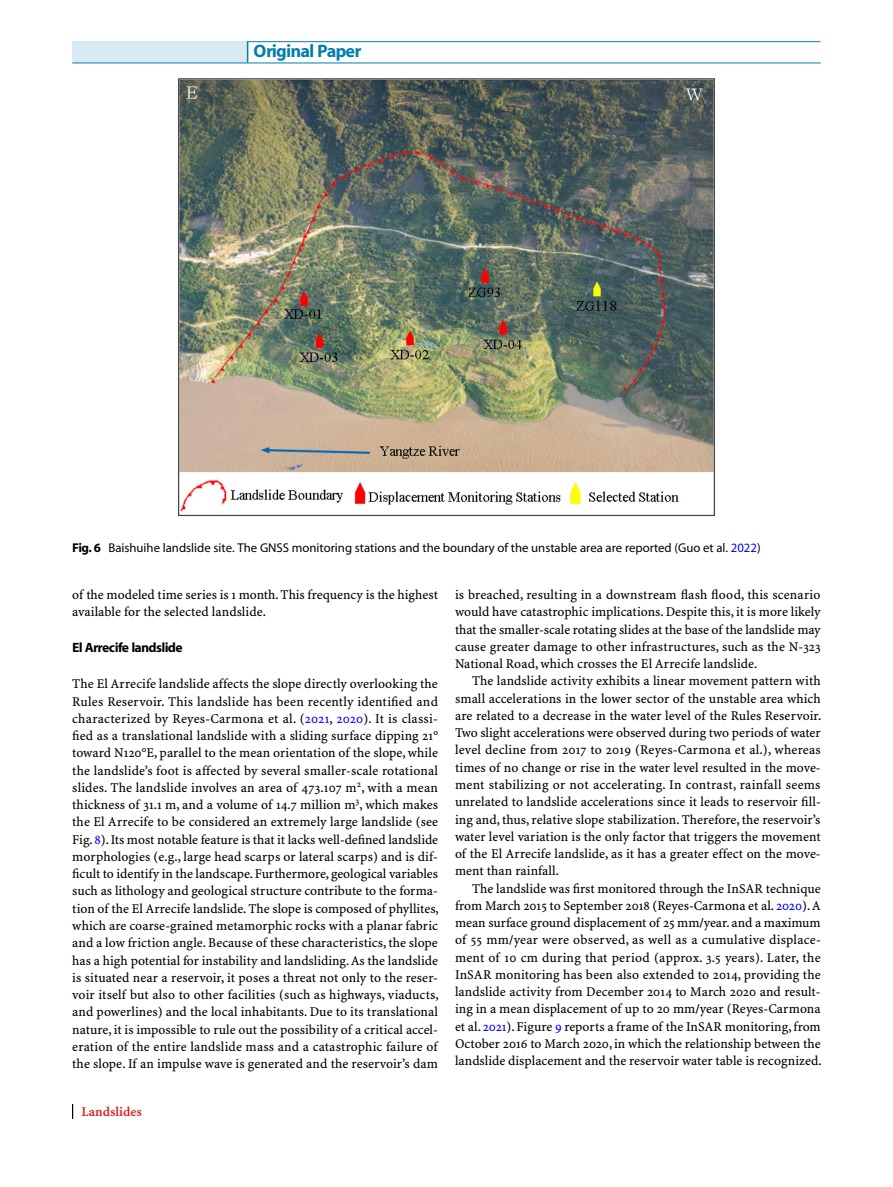
<style>
.page{position:relative;width:893px;height:1187px;background:#fff}
.page>*{position:absolute;margin:0;border:0;box-sizing:border-box;transform-origin:0 0}
.t1{font:700 18px "S Myriad";color:#007faa}
.t2{font:13.5px/17.2px "S Minion Plus";color:#000;text-align:justify}
.t3{font:700 13.5px "S Myriad";color:#000}
.t4{font:13.5px "S Minion Plus Bold 3";color:#d12d28}
.t5{font:12.75px "S Myriad";color:#000}
.s1{font-weight:700}
.s2{color:#00f}
</style>
<div class="page">
<div style="left:72px;top:42px;width:176px;height:21px;background:#daeaf3"></div>
<svg style="left:247px;top:42px;width:1px;height:21px"></svg>
<hr style="left:72px;top:63px;width:176px;height:1px;background:#007faa">
<hr style="left:247px;top:41px;width:574px;height:1px;background:#007faa">
<hr style="left:248px;top:63px;width:573px;height:1px;background:#007faa">
<svg style="left:72px;top:1104px;width:1px;height:14px"></svg>
<img style="left:177px;top:78px;width:538px;height:439px">
<h1 class="t1" style="left:254px;top:42px;width:108px">Original Paper</h1>
<p class="t5" style="left:72px;top:541px;width:690px"><span class="s1">Fig. 6</span> Baishuihe landslide site. The GNSS monitoring stations and the boundary of the unstable area are reported (Guo et al. <span class="s2">2022</span>)</p>
<p class="t2" style="left:72px;top:586px;width:367px">of the modeled time series is 1 month. This frequency is the highest available for the selected landslide.</p>
<p class="t3" style="left:72px;top:640px;width:111px">El Arrecife landslide</p>
<p class="t2" style="left:72px;top:675px;width:368px">The El Arrecife landslide affects the slope directly overlooking the Rules Reservoir. This landslide has been recently identified and characterized by Reyes-Carmona et al. (<span class="s2">2021</span>, <span class="s2">2020</span>). It is classi&shy;fied as a translational landslide with a sliding surface dipping 21° toward N120°E, parallel to the mean orientation of the slope, while the landslide’s foot is affected by several smaller-scale rotational slides. The landslide involves an area of 473.107 m<sup>2</sup>, with a mean thickness of 31.1 m, and a volume of 14.7 million m<sup>3</sup>, which makes the El Arrecife to be considered an extremely large landslide (see Fig. <span class="s2">8</span>). Its most notable feature is that it lacks well-defined landslide morphologies (e.g., large head scarps or lateral scarps) and is dif&shy;ficult to identify in the landscape. Furthermore, geological variables such as lithology and geological structure contribute to the forma&shy;tion of the El Arrecife landslide. The slope is composed of phyllites, which are coarse-grained metamorphic rocks with a planar fabric and a low friction angle. Because of these characteristics, the slope has a high potential for instability and landsliding. As the landslide is situated near a reservoir, it poses a threat not only to the reser&shy;voir itself but also to other facilities (such as highways, viaducts, and powerlines) and the local inhabitants. Due to its translational nature, it is impossible to rule out the possibility of a critical accel&shy;eration of the entire landslide mass and a catastrophic failure of the slope. If an impulse wave is generated and the reservoir’s dam</p>
<p class="t4" style="left:81px;top:1103px;width:62px">Landslides</p>
<p class="t2" style="left:455px;top:586px;width:367px">is breached, resulting in a downstream flash flood, this scenario would have catastrophic implications. Despite this, it is more likely that the smaller-scale rotating slides at the base of the landslide may cause greater damage to other infrastructures, such as the N-323<br>National Road, which crosses the El Arrecife landslide.</p>
<p class="t2" style="left:455px;top:672px;width:368px;text-indent:17px">The landslide activity exhibits a linear movement pattern with small accelerations in the lower sector of the unstable area which are related to a decrease in the water level of the Rules Reservoir.<br>Two slight accelerations were observed during two periods of water level decline from 2017 to 2019 (Reyes-Carmona et al.), whereas times of no change or rise in the water level resulted in the move&shy;ment stabilizing or not accelerating. In contrast, rainfall seems unrelated to landslide accelerations since it leads to reservoir fill&shy;ing and, thus, relative slope stabilization. Therefore, the reservoir’s water level variation is the only factor that triggers the movement of the El Arrecife landslide, as it has a greater effect on the move&shy;ment than rainfall.</p>
<p class="t2" style="left:455px;top:879px;width:368px;text-indent:17px">The landslide was first monitored through the InSAR technique from March 2015 to September 2018 (Reyes-Carmona et al. <span class="s2">2020</span>). A mean surface ground displacement of 25 mm/year. and a maximum of 55 mm/year were observed, as well as a cumulative displace&shy;ment of 10 cm during that period (approx. 3.5 years). Later, the InSAR monitoring has been also extended to 2014, providing the landslide activity from December 2014 to March 2020 and result&shy;ing in a mean displacement of up to 20 mm/year (Reyes-Carmona et al. <span class="s2">2021</span>). Figure <span class="s2">9</span> reports a frame of the InSAR monitoring, from October 2016 to March 2020, in which the relationship between the landslide displacement and the reservoir water table is recognized.</p>
</div>
